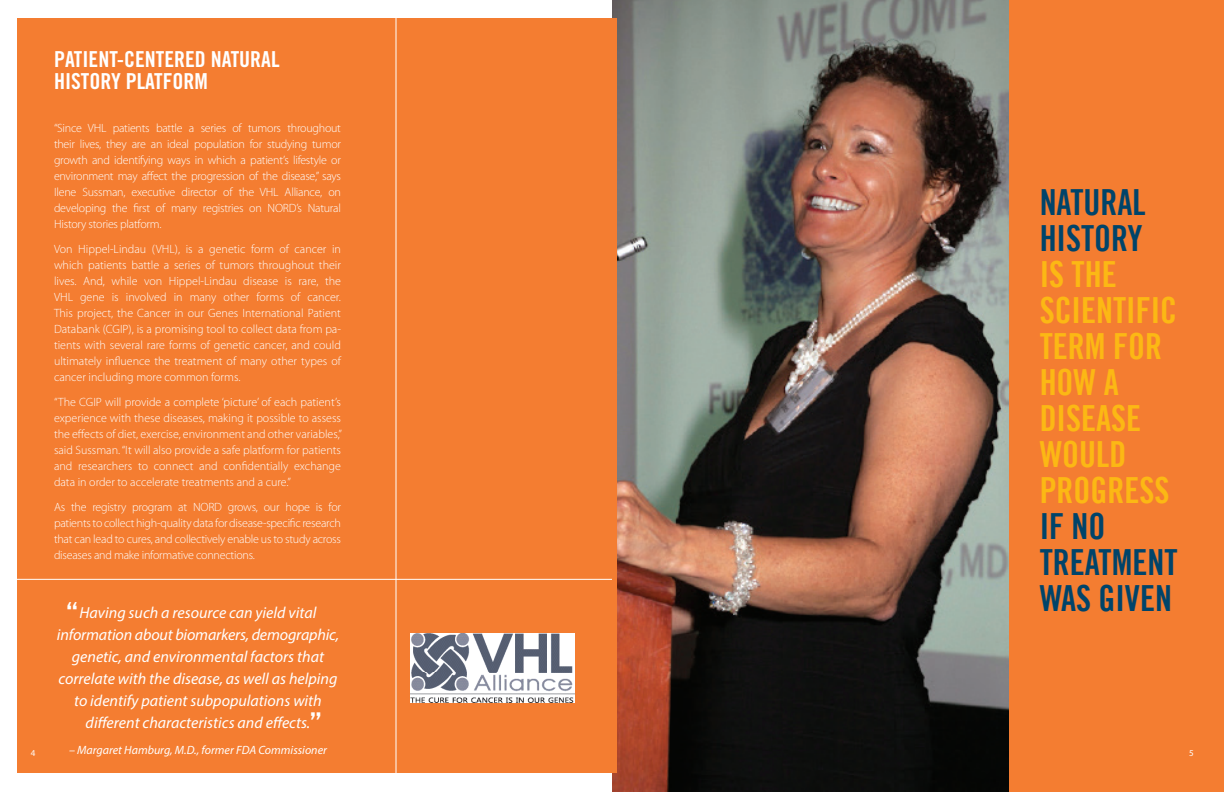
<style>
.page{position:relative;width:1224px;height:792px;background:#fff}
.page>*{position:absolute;margin:0;border:0;box-sizing:border-box;transform-origin:0 0}
.t1{font:36px/36px "Trade Gothic Bold Cond Twenty";color:#fcb814;scale:.94 1}
.t2{font:36px/36px "Trade Gothic Bold Cond Twenty";color:#00446a;scale:.94 1}
.t3{font:30px "Trade Gothic LT Std Bd Cn 20";color:#fff}
.t4{font:22px/22px "Trade Gothic LT Std Bd Cn 20";color:#fff}
.t5{font:italic 16px/22px "Myriad Pro";color:#fff;text-align:center}
.t6{font:300 12px/16px "Myriad Pro";letter-spacing:-.01em;color:#fff;text-align:justify}
.t7{font:italic 12px "Myriad Pro";color:#fff}
.t8{font:9px "Myriad Pro";color:#fff}
</style>
<div class="page">
<div style="left:1008px;top:0;width:216px;height:792px;background:#f47d31"></div>
<img style="left:612px;top:0;width:397px;height:792px">
<div style="left:18px;top:18px;width:599px;height:756px;background:#f47d31"></div>
<img style="left:411px;top:634px;width:163px;height:68px">
<hr style="left:396px;top:0;width:1px;height:792px;background:#fff">
<hr style="left:0;top:579px;width:612px;height:1px;background:#fff">
<h3 class="t4" style="left:54px;top:48px;width:227px">PATIENT-CENTERED NATURAL<br>HISTORY PLATFORM</h3>
<p class="t6" style="left:54px;top:120px;width:289px">“Since VHL patients battle a series of tumors throughout their lives, they are an ideal population for studying tumor growth and identifying ways in which a patient’s lifestyle or environment may affect the progression of the disease,” says Ilene Sussman, executive director of the VHL Alliance, on developing the first of many registries on NORD’s Natural History stories platform.</p>
<p class="t6" style="left:54px;top:241px;width:289px">Von Hippel-Lindau (VHL), is a genetic form of cancer in which patients battle a series of tumors throughout their lives. And, while von Hippel-Lindau disease is rare, the VHL gene is involved in many other forms of cancer.<br>This project, the Cancer in our Genes International Patient Databank (CGIP), is a promising tool to collect data from pa&shy;tients with several rare forms of genetic cancer, and could ultimately influence the treatment of many other types of cancer including more common forms.</p>
<p class="t6" style="left:54px;top:394px;width:290px">“The CGIP will provide a complete ‘picture’ of each patient’s experience with these diseases, making it possible to assess the effects of diet, exercise, environment and other variables,” said Sussman. “It will also provide a safe platform for patients and researchers to connect and confidentially exchange data in order to accelerate treatments and a cure.”</p>
<p class="t6" style="left:54px;top:499px;width:289px">As the registry program at NORD grows, our hope is for patients to collect high-quality data for disease-specific research that can lead to cures, and collectively enable us to study across diseases and make informative connections.</p>
<h1 class="t2" style="left:1040px;top:184px;width:114px">NATURAL<br>HISTORY</h1>
<h1 class="t1" style="left:1040px;top:256px;width:148px">IS THE<br>SCIENTIFIC<br>TERM FOR<br>HOW A<br>DISEASE<br>WOULD<br>PROGRESS</h1>
<h1 class="t2" style="left:1040px;top:508px;width:148px">IF NO<br>TREATMENT<br>WAS GIVEN</h1>
<h2 class="t3" style="left:65px;top:595px;width:15px">“</h2>
<p class="t5" style="left:57px;top:601px;width:284px">Having such a resource can yield vital information about biomarkers, demographic, genetic, and environmental factors that correlate with the disease, as well as helping to identify patient subpopulations with different characteristics and effects.</p>
<p class="t7" style="left:69px;top:742px;width:259px">– Margaret Hamburg, M.D., former FDA Commissioner</p>
<h2 class="t3" style="left:309px;top:705px;width:15px">”</h2>
<p class="t8" style="left:31px;top:748px;width:6px">4</p>
<p class="t8" style="left:1189px;top:748px;width:6px">5</p>
</div>
